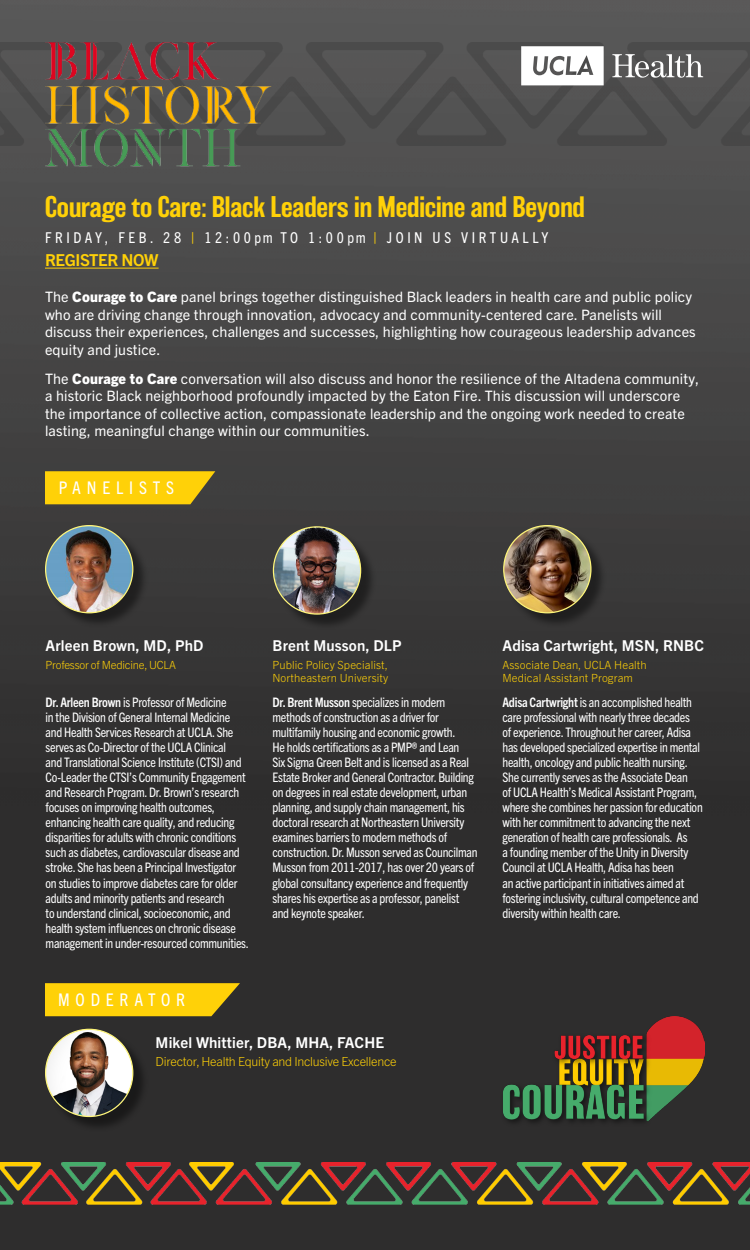
<style>
.page{position:relative;width:750px;height:1250px;background:#fff}
.page>*{position:absolute;margin:0;border:0;box-sizing:border-box;transform-origin:0 0}
.t1{font:500 27.5px "Balboa";letter-spacing:-.005em;color:#ffd108}
.t2{font:condensed 17.5px "Trade Gothic Next LT Pro";letter-spacing:.335em;color:#fff}
.t3{font:700 16.5px "Trade Gothic Next LT Pro";letter-spacing:-.02em;color:#ffd108}
.t4{font:700 15px "Trade Gothic Next LT Pro";letter-spacing:.01em;color:#fff}
.t5{font:condensed 15px "Trade Gothic Next LT Pro";letter-spacing:.24em;color:#fff}
.t6{font:14.38px/17.5px "Trade Gothic Next LT Pro";letter-spacing:.01em;color:#fff}
.t7{font:condensed 13.12px/15px "Trade Gothic Next LT Pro";letter-spacing:-.02em;color:#fff}
.t8{font:300 12.5px "Trade Gothic Next LT Pro";letter-spacing:-.02em;color:#ffd108}
.t9{font:300 11.25px/13.8px "Trade Gothic Next LT Pro";letter-spacing:.01em;color:#ffd108}
.t10{font:300 11.25px "Trade Gothic Next LT Pro";letter-spacing:-.02em;color:#ffd108}
.s1{color:#ffd108}
.s2{font-weight:800}
.s3{font-weight:700}
</style>
<div class="page">
<img style="left:0;top:0;width:750px;height:1250px">
<svg style="left:521px;top:46px;width:83px;height:39px"></svg>
<svg style="left:612px;top:54px;width:91px;height:24px"></svg>
<hr style="left:45px;top:268px;width:114px;height:1px;background:#ffd108">
<img style="left:0;top:1163px;width:750px;height:42px">
<img style="left:497px;top:1016px;width:208px;height:122px">
<img style="left:45px;top:43px;width:226px;height:124px">
<svg style="left:45px;top:983px;width:195px;height:33px;background:#eec40a"></svg>
<div style="left:47px;top:527px;width:102px;height:102px;background:#000;opacity:.44"></div>
<img style="left:46px;top:526px;width:87px;height:87px;border-radius:44px">
<div style="left:275px;top:528px;width:102px;height:102px;background:#000;opacity:.44"></div>
<img style="left:273px;top:527px;width:88px;height:87px;border-radius:44px">
<div style="left:505px;top:527px;width:102px;height:102px;background:#000;opacity:.44"></div>
<img style="left:504px;top:526px;width:87px;height:87px;border-radius:44px">
<div style="left:47px;top:1031px;width:102px;height:102px;background:#000;opacity:.44"></div>
<img style="left:46px;top:1030px;width:87px;height:86px">
<svg style="left:45px;top:471px;width:170px;height:33px;background:#f0c50c"></svg>
<h1 class="t1" style="left:45px;top:191px;width:542px">Courage to Care: Black Leaders in Medicine and Beyond</h1>
<p class="t5" style="left:45px;top:227px;width:505px">FRIDAY, FEB. 28 <span class="s1">|</span> 12:00pm TO 1:00pm <span class="s1">|</span> JOIN US VIRTUALLY</p>
<p class="t3" style="left:45px;top:249px;width:115px">REGISTER NOW</p>
<p class="t6" style="left:45px;top:287px;width:652px">The <span class="s2">Courage to Care</span> panel brings together distinguished Black leaders in health care and public policy who are driving change through innovation, advocacy and community-centered care. Panelists will discuss their experiences, challenges and successes, highlighting how courageous leadership advances equity and justice.</p>
<p class="t6" style="left:45px;top:369px;width:656px">The <span class="s2">Courage to Care</span> conversation will also discuss and honor the resilience of the Altadena community, a historic Black neighborhood profoundly impacted by the Eaton Fire. This discussion will underscore the importance of collective action, compassionate leadership and the ongoing work needed to create lasting, meaningful change within our communities.</p>
<h2 class="t2" style="left:59px;top:476px;width:117px">PANELISTS</h2>
<p class="t4" style="left:46px;top:635px;width:159px">Arleen Brown, MD, PhD</p>
<p class="t10" style="left:46px;top:657px;width:132px">Professor of Medicine, UCLA</p>
<p class="t7" style="left:46px;top:694px;width:205px"><span class="s3">Dr. Arleen Brown</span> is Professor of Medicine<br>in the Division of General Internal Medicine and Health Services Research at UCLA. She serves as Co-Director of the UCLA Clinical<br>and Translational Science Institute (CTSI) and Co-Leader the CTSI’s Community Engagement and Research Program. Dr. Brown’s research focuses on improving health outcomes, enhancing health care quality, and reducing disparities for adults with chronic conditions such as diabetes, cardiovascular disease and stroke. She has been a Principal Investigator on studies to improve diabetes care for older adults and minority patients and research<br>to understand clinical, socioeconomic, and health system influences on chronic disease management in under-resourced communities.</p>
<h2 class="t2" style="left:58px;top:988px;width:129px">MODERATOR</h2>
<p class="t4" style="left:272px;top:635px;width:131px">Brent Musson, DLP</p>
<p class="t9" style="left:272px;top:657px;width:117px">Public Policy Specialist,<br>Northeastern University</p>
<p class="t7" style="left:272px;top:694px;width:206px"><span class="s3">Dr. Brent Musson</span> specializes in modern methods of construction as a driver for multifamily housing and economic growth.<br>He holds certifications as a PMP® and Lean<br>Six Sigma Green Belt and is licensed as a Real Estate Broker and General Contractor. Building on degrees in real estate development, urban planning, and supply chain management, his doctoral research at Northeastern University examines barriers to modern methods of construction. Dr. Musson served as Councilman Musson from 2011-2017, has over 20 years of global consultancy experience and frequently shares his expertise as a professor, panelist and keynote speaker.</p>
<p class="t4" style="left:156px;top:1033px;width:230px">Mikel Whittier, DBA, MHA, FACHE</p>
<p class="t8" style="left:156px;top:1053px;width:243px">Director, Health Equity and Inclusive Excellence</p>
<p class="t4" style="left:502px;top:635px;width:203px">Adisa Cartwright, MSN, RNBC</p>
<p class="t9" style="left:502px;top:657px;width:146px">Associate Dean, UCLA Health<br>Medical Assistant Program</p>
<p class="t7" style="left:502px;top:694px;width:202px"><span class="s3">Adisa Cartwright</span> is an accomplished health care professional with nearly three decades<br>of experience. Throughout her career, Adisa has developed specialized expertise in mental health, oncology and public health nursing.<br>She currently serves as the Associate Dean<br>of UCLA Health’s Medical Assistant Program, where she combines her passion for education with her commitment to advancing the next generation of health care professionals. As<br>a founding member of the Unity in Diversity Council at UCLA Health, Adisa has been<br>an active participant in initiatives aimed at fostering inclusivity, cultural competence and diversity within health care.</p>
</div>
